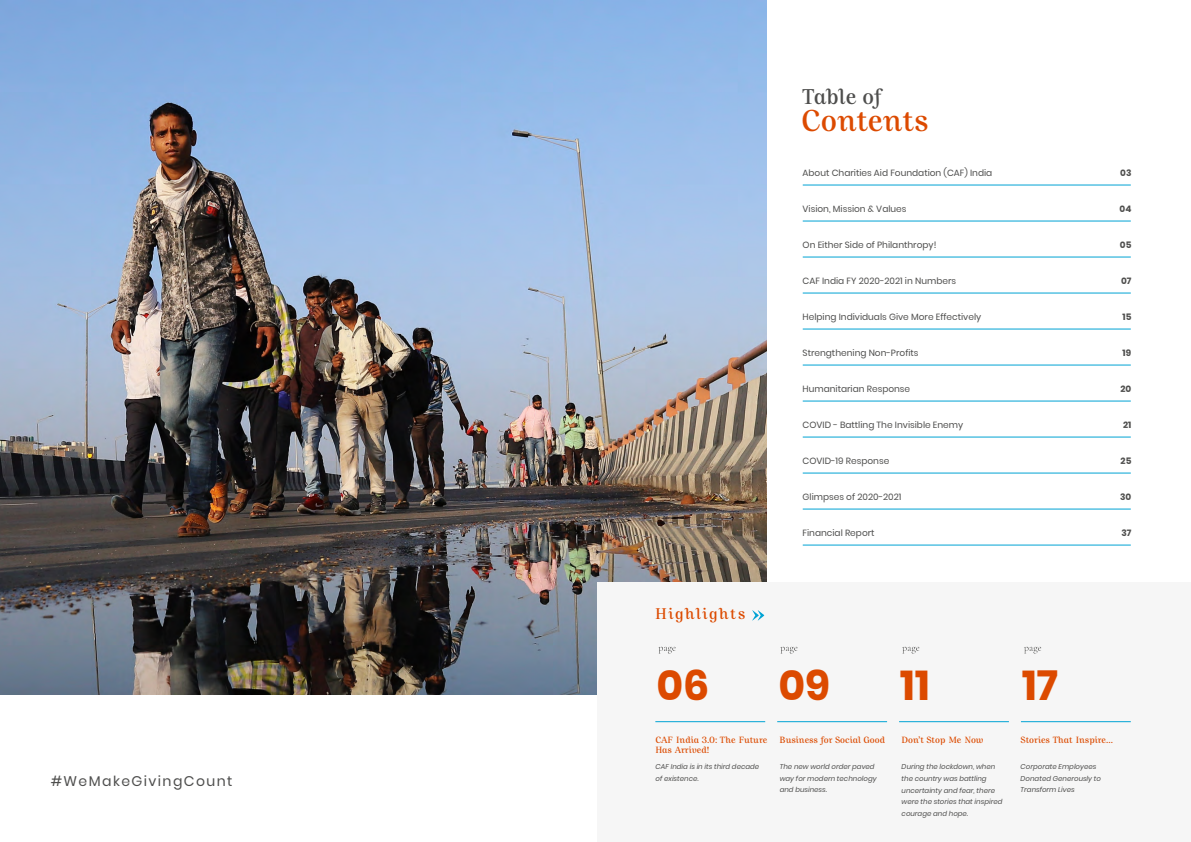
<style>
.page{position:relative;width:1191px;height:842px;background:#fff}
.page>*{position:absolute;margin:0;border:0;box-sizing:border-box;transform-origin:0 0}
.t1{font:700 41.6px "Poppins";color:#dc4a00}
.t2{font:30px "Allust DEMO";color:#dc4a00}
.t3{font:21.3px "Allust DEMO";color:#4e4e4d}
.t4{font:15.3px "Allust DEMO";letter-spacing:.1em;color:#dc4a00}
.t5{font:14px "Poppins";letter-spacing:.1em;color:#4e4e4d}
.t6{font:9px "Poppins";color:#4e4e4d}
.t7{font:9px/9.5px "Allust DEMO";color:#dc4a00}
.t8{font:700 9px "Poppins";color:#4e4e4d}
.t9{font:italic 7px/11.7px "Poppins";color:#4e4e4d}
</style>
<div class="page">
<img style="left:0;top:0;width:766px;height:695px">
<div style="left:597px;top:582px;width:593px;height:260px;background:#f6f6f6"></div>
<hr style="left:655px;top:721px;width:110px;height:1px;background:#00a3d4">
<hr style="left:777px;top:721px;width:110px;height:1px;background:#00a3d4">
<hr style="left:899px;top:721px;width:110px;height:1px;background:#00a3d4">
<hr style="left:1021px;top:721px;width:109px;height:1px;background:#00a3d4">
<svg style="left:658px;top:647px;width:17px;height:7px"></svg>
<svg style="left:780px;top:647px;width:17px;height:7px"></svg>
<svg style="left:902px;top:647px;width:17px;height:7px"></svg>
<svg style="left:1024px;top:647px;width:17px;height:7px"></svg>
<hr style="left:802px;top:185px;width:328px;height:1px;background:#00a3d4">
<hr style="left:802px;top:221px;width:328px;height:1px;background:#00a3d4">
<hr style="left:802px;top:257px;width:328px;height:1px;background:#00a3d4">
<hr style="left:802px;top:293px;width:328px;height:1px;background:#00a3d4">
<hr style="left:802px;top:329px;width:328px;height:1px;background:#00a3d4">
<hr style="left:802px;top:365px;width:328px;height:1px;background:#00a3d4">
<hr style="left:802px;top:401px;width:328px;height:1px;background:#00a3d4">
<hr style="left:802px;top:437px;width:328px;height:1px;background:#00a3d4">
<hr style="left:802px;top:473px;width:328px;height:1px;background:#00a3d4">
<hr style="left:802px;top:509px;width:328px;height:1px;background:#00a3d4">
<svg style="left:752px;top:610px;width:12px;height:11px"></svg>
<hr style="left:802px;top:545px;width:328px;height:1px;background:#00a3d4">
<h3 class="t5" style="left:51px;top:772px;width:183px">#WeMakeGivingCount</h3>
<h3 class="t3" style="left:802px;top:88px;width:81px">Table of</h3>
<h2 class="t2" style="left:801px;top:108px;width:129px">Contents</h2>
<p class="t6" style="left:802px;top:166px;width:191px">About Charities Aid Foundation (CAF) India</p>
<p class="t8" style="left:1120px;top:166px;width:13px">03</p>
<p class="t6" style="left:802px;top:202px;width:105px">Vision, Mission &amp; Values</p>
<p class="t8" style="left:1119px;top:202px;width:13px">04</p>
<p class="t6" style="left:802px;top:238px;width:135px">On Either Side of Philanthropy!</p>
<p class="t8" style="left:1119px;top:238px;width:13px">05</p>
<p class="t6" style="left:802px;top:274px;width:155px">CAF India FY 2020-2021 in Numbers</p>
<p class="t8" style="left:1121px;top:274px;width:12px">07</p>
<p class="t6" style="left:802px;top:310px;width:180px">Helping Individuals Give More Effectively</p>
<p class="t8" style="left:1122px;top:310px;width:10px">15</p>
<p class="t6" style="left:802px;top:346px;width:117px">Strengthening Non-Profits</p>
<p class="t8" style="left:1122px;top:346px;width:10px">19</p>
<p class="t6" style="left:802px;top:382px;width:109px">Humanitarian Response</p>
<p class="t8" style="left:1120px;top:382px;width:12px">20</p>
<p class="t6" style="left:802px;top:418px;width:162px">COVID - Battling The Invisible Enemy</p>
<p class="t8" style="left:1123px;top:418px;width:10px">21</p>
<p class="t6" style="left:802px;top:454px;width:88px">COVID-19 Response</p>
<p class="t8" style="left:1120px;top:454px;width:12px">25</p>
<p class="t6" style="left:802px;top:490px;width:100px">Glimpses of 2020-2021</p>
<p class="t8" style="left:1120px;top:490px;width:13px">30</p>
<h3 class="t4" style="left:655px;top:607px;width:92px">Highlights</h3>
<p class="t6" style="left:802px;top:526px;width:74px">Financial Report</p>
<p class="t8" style="left:1121px;top:526px;width:12px">37</p>
<h1 class="t1" style="left:656px;top:657px;width:54px">06</h1>
<h1 class="t1" style="left:778px;top:657px;width:53px">09</h1>
<h1 class="t1" style="left:900px;top:657px;width:31px">11</h1>
<h1 class="t1" style="left:1022px;top:657px;width:37px">17</h1>
<p class="t7" style="left:655px;top:736px;width:113px">CAF India 3.0: The Future<br>Has Arrived!</p>
<p class="t7" style="left:779px;top:736px;width:107px">Business for Social Good</p>
<p class="t7" style="left:901px;top:736px;width:83px">Don’t Stop Me Now</p>
<p class="t7" style="left:1020px;top:736px;width:94px">Stories That Inspire...</p>
<p class="t9" style="left:655px;top:761px;width:105px">CAF India is in its third decade of existence.</p>
<p class="t9" style="left:779px;top:760px;width:98px">The new world order paved way for modern technology and business.</p>
<p class="t9" style="left:901px;top:761px;width:102px">During the lockdown, when the country was battling uncertainty and fear, there were the stories that inspired courage and hope.</p>
<p class="t9" style="left:1020px;top:760px;width:82px">Corporate Employees<br>Donated Generously to<br>Transform Lives</p>
</div>
